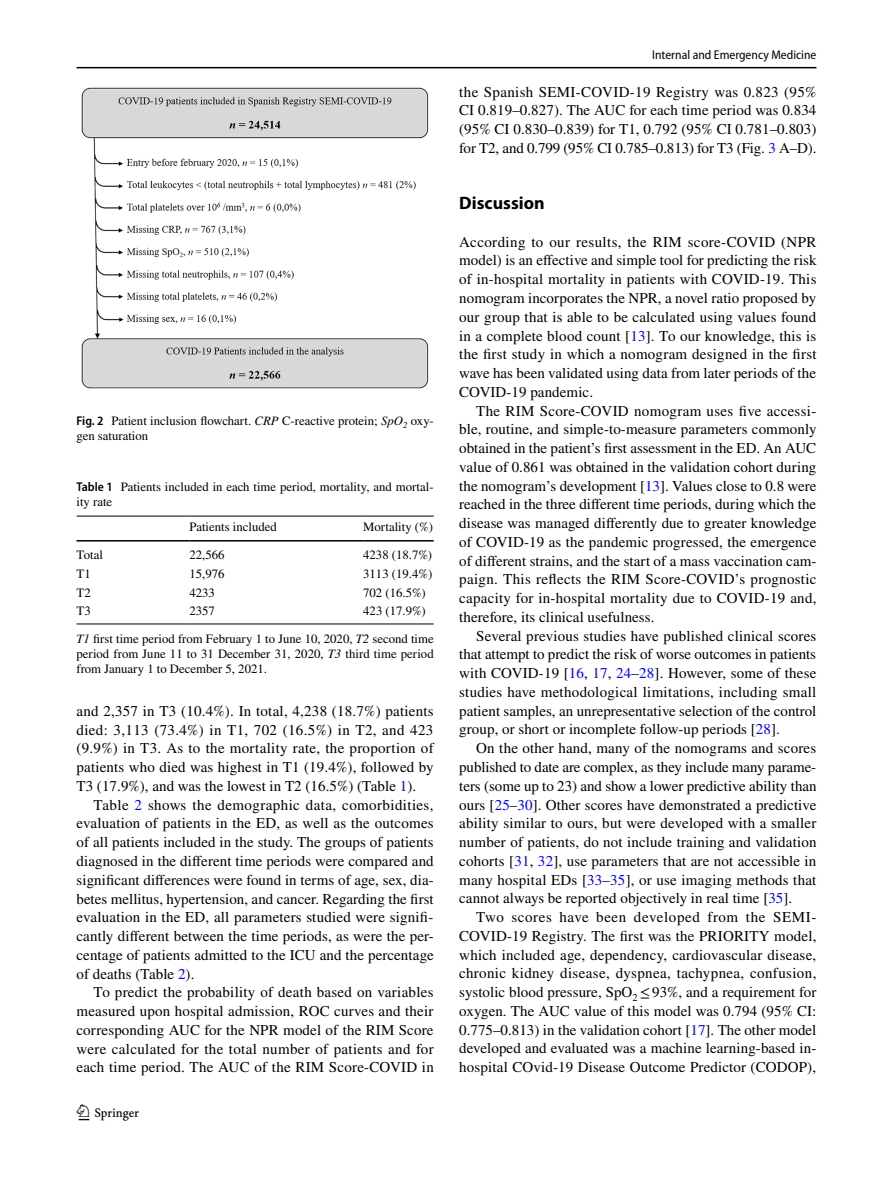
<style>
.page{position:relative;width:893px;height:1187px;background:#fff}
.page>*{position:absolute;margin:0;border:0;box-sizing:border-box;transform-origin:0 0}
.t1{font:22.5px "Springnew";color:#000}
.t2{font:700 18px "Myriad Pro";color:#000}
.t3{font:15px/18.8px "STIX";letter-spacing:.005em;color:#000;text-align:justify}
.t4{font:12.75px/15px "STIX";color:#000}
.t5{font:semi-condensed 12.75px "Myriad Pro";color:#000}
.s1{font-family:"Myriad Pro";font-weight:600;font-stretch:semi-condensed}
.s2{font-style:italic}
.s3{color:#00f}
</style>
<div class="page">
<hr style="left:77px;top:67px;width:739px;height:1px;background:#000">
<img style="left:81px;top:87px;width:348px;height:302px">
<hr style="left:77px;top:515px;width:112px;height:1px;background:#000">
<hr style="left:77px;top:540px;width:112px;height:1px;background:#000">
<hr style="left:189px;top:515px;width:174px;height:1px;background:#000">
<hr style="left:189px;top:540px;width:174px;height:1px;background:#000">
<hr style="left:363px;top:515px;width:71px;height:1px;background:#000">
<hr style="left:363px;top:540px;width:71px;height:1px;background:#000">
<hr style="left:77px;top:623px;width:112px;height:1px;background:#000">
<hr style="left:189px;top:623px;width:174px;height:1px;background:#000">
<hr style="left:363px;top:623px;width:71px;height:1px;background:#000">
<p class="t4" style="left:77px;top:414px;width:359px"><span class="s1">Fig. 2</span> Patient inclusion flowchart. <span class="s2">CRP</span> C-reactive protein; <span class="s2">SpO</span><sub>2</sub> oxy&shy;gen saturation</p>
<p class="t4" style="left:77px;top:479px;width:359px"><span class="s1">Table 1</span> Patients included in each time period, mortality, and mortal&shy;ity rate</p>
<p class="t4" style="left:189px;top:520px;width:89px">Patients included</p>
<p class="t4" style="left:363px;top:520px;width:71px">Mortality (%)</p>
<p class="t4" style="left:77px;top:548px;width:28px">Total</p>
<p class="t4" style="left:189px;top:548px;width:37px">22,566</p>
<p class="t4" style="left:363px;top:548px;width:71px">4238 (18.7%)</p>
<p class="t4" style="left:77px;top:567px;width:16px">T1</p>
<p class="t4" style="left:189px;top:567px;width:37px">15,976</p>
<p class="t4" style="left:363px;top:567px;width:71px">3113 (19.4%)</p>
<p class="t4" style="left:77px;top:585px;width:16px">T2</p>
<p class="t4" style="left:189px;top:585px;width:27px">4233</p>
<p class="t4" style="left:363px;top:585px;width:64px">702 (16.5%)</p>
<p class="t4" style="left:77px;top:604px;width:16px">T3</p>
<p class="t4" style="left:189px;top:604px;width:27px">2357</p>
<p class="t4" style="left:363px;top:604px;width:64px">423 (17.9%)</p>
<p class="t4" style="left:77px;top:632px;width:359px;text-align:justify"><span class="s2">T1</span> first time period from February 1 to June 10, 2020, <span class="s2">T2</span> second time period from June 11 to 31 December 31, 2020, <span class="s2">T3</span> third time period from January 1 to December 5, 2021.</p>
<p class="t3" style="left:77px;top:702px;width:359px">and 2,357 in T3 (10.4%). In total, 4,238 (18.7%) patients died: 3,113 (73.4%) in T1, 702 (16.5%) in T2, and 423 (9.9%) in T3. As to the mortality rate, the proportion of patients who died was highest in T1 (19.4%), followed by T3 (17.9%), and was the lowest in T2 (16.5%) (Table <span class="s3">1</span>).</p>
<p class="t3" style="left:77px;top:796px;width:359px;text-indent:17px">Table <span class="s3">2</span> shows the demographic data, comorbidities, evaluation of patients in the ED, as well as the outcomes of all patients included in the study. The groups of patients diagnosed in the different time periods were compared and significant differences were found in terms of age, sex, dia&shy;betes mellitus, hypertension, and cancer. Regarding the first evaluation in the ED, all parameters studied were signifi&shy;cantly different between the time periods, as were the per&shy;centage of patients admitted to the ICU and the percentage of deaths (Table <span class="s3">2</span>).</p>
<p class="t3" style="left:77px;top:983px;width:359px;text-indent:17px">To predict the probability of death based on variables measured upon hospital admission, ROC curves and their corresponding AUC for the NPR model of the RIM Score were calculated for the total number of patients and for each time period. The AUC of the RIM Score-COVID in</p>
<h1 class="t1" style="left:79px;top:1104px;width:62px">1 3</h1>
<p class="t5" style="left:652px;top:48px;width:166px">Internal and Emergency Medicine</p>
<p class="t3" style="left:459px;top:83px;width:359px">the Spanish SEMI-COVID-19 Registry was 0.823 (95% CI 0.819–0.827). The AUC for each time period was 0.834 (95% CI 0.830–0.839) for T1, 0.792 (95% CI 0.781–0.803) for T2, and 0.799 (95% CI 0.785–0.813) for T3 (Fig. <span class="s3">3</span> A–D).</p>
<p class="t2" style="left:459px;top:191px;width:87px">Discussion</p>
<p class="t3" style="left:459px;top:233px;width:359px">According to our results, the RIM score-COVID (NPR model) is an effective and simple tool for predicting the risk of in-hospital mortality in patients with COVID-19. This nomogram incorporates the NPR, a novel ratio proposed by our group that is able to be calculated using values found in a complete blood count [<span class="s3">13</span>]. To our knowledge, this is the first study in which a nomogram designed in the first wave has been validated using data from later periods of the COVID-19 pandemic.</p>
<p class="t3" style="left:459px;top:402px;width:359px;text-indent:17px">The RIM Score-COVID nomogram uses five accessi&shy;ble, routine, and simple-to-measure parameters commonly obtained in the patient’s first assessment in the ED. An AUC value of 0.861 was obtained in the validation cohort during the nomogram’s development [<span class="s3">13</span>]. Values close to 0.8 were reached in the three different time periods, during which the disease was managed differently due to greater knowledge of COVID-19 as the pandemic progressed, the emergence of different strains, and the start of a mass vaccination cam&shy;paign. This reflects the RIM Score-COVID’s prognostic capacity for in-hospital mortality due to COVID-19 and, therefore, its clinical usefulness.</p>
<p class="t3" style="left:459px;top:627px;width:359px;text-indent:17px">Several previous studies have published clinical scores that attempt to predict the risk of worse outcomes in patients with COVID-19 [<span class="s3">16</span>, <span class="s3">17</span>, <span class="s3">24</span>–<span class="s3">28</span>]. However, some of these studies have methodological limitations, including small patient samples, an unrepresentative selection of the control group, or short or incomplete follow-up periods [<span class="s3">28</span>].</p>
<p class="t3" style="left:459px;top:739px;width:359px;text-indent:17px">On the other hand, many of the nomograms and scores published to date are complex, as they include many parame&shy;ters (some up to 23) and show a lower predictive ability than ours [<span class="s3">25</span>–<span class="s3">30</span>]. Other scores have demonstrated a predictive ability similar to ours, but were developed with a smaller number of patients, do not include training and validation cohorts [<span class="s3">31</span>, <span class="s3">32</span>], use parameters that are not accessible in many hospital EDs [<span class="s3">33</span>–<span class="s3">35</span>], or use imaging methods that cannot always be reported objectively in real time [<span class="s3">35</span>].</p>
<p class="t3" style="left:459px;top:908px;width:359px;text-indent:17px">Two scores have been developed from the SEMI-COVID-19 Registry. The first was the PRIORITY model, which included age, dependency, cardiovascular disease, chronic kidney disease, dyspnea, tachypnea, confusion, systolic blood pressure, SpO<sub>2</sub> ≤93%, and a requirement for oxygen. The AUC value of this model was 0.794 (95% CI:<br>0.775–0.813) in the validation cohort [<span class="s3">17</span>]. The other model developed and evaluated was a machine learning-based in&shy;hospital COvid-19 Disease Outcome Predictor (CODOP),</p>
</div>
